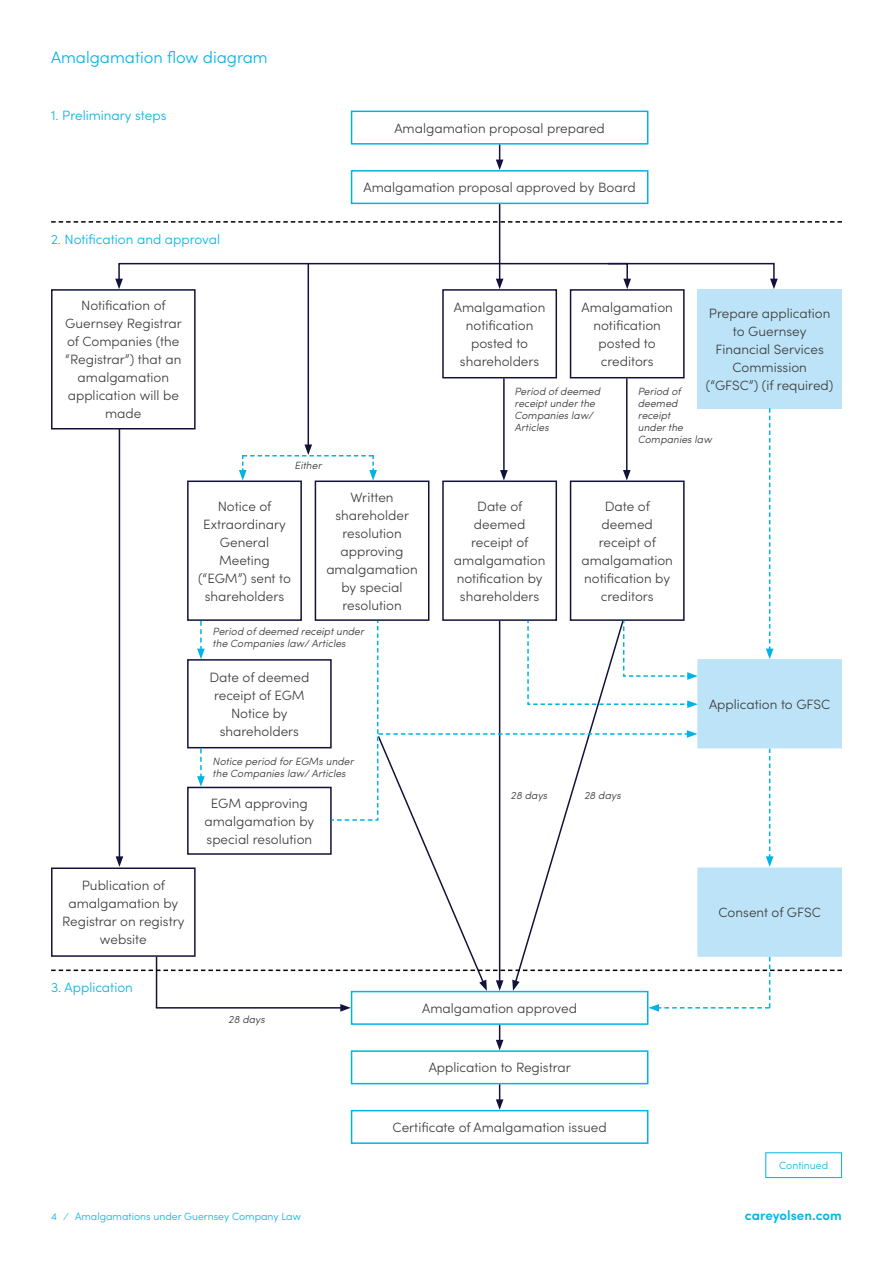
<style>
.page{position:relative;width:893px;height:1263px;background:#fff}
.page>*{position:absolute;margin:0;border:0;box-sizing:border-box;transform-origin:0 0}
.t1{font:300 16.5px "Sofia Pro";color:#00b4e5}
.t2{font:300 13.5px/18px "Sofia Pro";color:#3c3c3b;text-align:center}
.t3{font:300 13.5px "Sofia Pro";color:#00b4e5}
.t4{font:600 13.5px "Sofia Pro";color:#00b4e5}
.t5{font:italic 300 10.5px/12px "Sofia Pro";color:#3c3c3b}
.t6{font:300 10.5px "Sofia Pro";color:#00b4e5}
</style>
<div class="page">
<div style="left:351px;top:111px;width:297px;height:34px;border:2px solid #00b4e5"></div>
<div style="left:351px;top:991px;width:297px;height:34px;border:2px solid #00b4e5"></div>
<div style="left:351px;top:170px;width:297px;height:34px;border:2px solid #00b4e5"></div>
<div style="left:351px;top:1050px;width:297px;height:34px;border:2px solid #00b4e5"></div>
<div style="left:351px;top:1110px;width:297px;height:34px;border:2px solid #00b4e5"></div>
<div style="left:442px;top:289px;width:115px;height:89px;border:2px solid #13123a"></div>
<div style="left:570px;top:289px;width:115px;height:89px;border:2px solid #13123a"></div>
<div style="left:697px;top:289px;width:145px;height:119px;background:#bce3f7"></div>
<div style="left:51px;top:289px;width:145px;height:140px;border:2px solid #13123a"></div>
<svg style="left:496px;top:145px;width:7px;height:25px"></svg>
<svg style="left:496px;top:1025px;width:7px;height:25px"></svg>
<svg style="left:496px;top:1084px;width:7px;height:26px"></svg>
<div style="left:118px;top:263px;width:510px;height:19px;border:2px solid #13123a"></div>
<svg style="left:115px;top:279px;width:8px;height:10px"></svg>
<svg style="left:607px;top:262px;width:171px;height:27px"></svg>
<hr style="left:308px;top:264px;width:1px;height:183px;background:#13123a">
<hr style="left:499px;top:204px;width:1px;height:77px;background:#13123a">
<svg style="left:496px;top:279px;width:7px;height:10px"></svg>
<hr style="left:503px;top:378px;width:2px;height:94px;background:#13123a">
<hr style="left:626px;top:378px;width:1px;height:94px;background:#13123a">
<svg style="left:51px;top:408px;width:791px;height:604px"></svg>
<svg style="left:51px;top:221px;width:791px;height:2px"></svg>
<div style="left:765px;top:1152px;width:77px;height:26px;border:1px solid #00b4e5"></div>
<p class="t1" style="left:51px;top:45px;width:218px">Amalgamation flow diagram</p>
<p class="t3" style="left:51px;top:106px;width:117px">1. Preliminary steps</p>
<p class="t3" style="left:51px;top:229px;width:171px">2. Notification and approval</p>
<p class="t2" style="left:65px;top:296px;width:118px">Notification of<br>Guernsey Registrar of Companies (the “Registrar”) that an amalgamation application will be made</p>
<p class="t5" style="left:294px;top:459px;width:29px">Either</p>
<p class="t2" style="left:394px;top:118px;width:212px">Amalgamation proposal prepared</p>
<p class="t2" style="left:364px;top:178px;width:274px">Amalgamation proposal approved by Board</p>
<p class="t2" style="left:454px;top:297px;width:93px">Amalgamation notification posted to shareholders</p>
<p class="t2" style="left:581px;top:297px;width:93px">Amalgamation notification posted to creditors</p>
<p class="t2" style="left:706px;top:303px;width:129px">Prepare application to Guernsey<br>Financial Services<br>Commission (“GFSC”) (if required)</p>
<p class="t5" style="left:514px;top:384px;width:87px">Period of deemed receipt under the<br>Companies law/<br>Articles</p>
<p class="t5" style="left:638px;top:384px;width:75px">Period of deemed receipt<br>under the<br>Companies law</p>
<p class="t2" style="left:62px;top:875px;width:124px">Publication of amalgamation by<br>Registrar on registry website</p>
<p class="t2" style="left:198px;top:496px;width:94px">Notice of<br>Extraordinary<br>General<br>Meeting (“EGM”) sent to shareholders</p>
<p class="t2" style="left:326px;top:487px;width:93px">Written shareholder resolution approving amalgamation by special resolution</p>
<p class="t5" style="left:213px;top:625px;width:153px">Period of deemed receipt under the Companies law/ Articles</p>
<p class="t2" style="left:209px;top:667px;width:101px">Date of deemed receipt of EGM<br>Notice by shareholders</p>
<p class="t5" style="left:213px;top:754px;width:143px">Notice period for EGMs under the Companies law/ Articles</p>
<p class="t2" style="left:204px;top:793px;width:111px">EGM approving amalgamation by special resolution</p>
<p class="t2" style="left:454px;top:496px;width:93px">Date of deemed receipt of amalgamation notification by shareholders</p>
<p class="t2" style="left:581px;top:496px;width:93px">Date of deemed receipt of amalgamation notification by creditors</p>
<p class="t5" style="left:511px;top:788px;width:38px">28 days</p>
<p class="t5" style="left:584px;top:788px;width:38px">28 days</p>
<p class="t3" style="left:51px;top:978px;width:83px">3. Application</p>
<p class="t5" style="left:228px;top:1012px;width:38px">28 days</p>
<p class="t2" style="left:422px;top:998px;width:156px">Amalgamation approved</p>
<p class="t2" style="left:429px;top:1058px;width:144px">Application to Registrar</p>
<p class="t2" style="left:393px;top:1117px;width:216px">Certificate of Amalgamation issued</p>
<p class="t2" style="left:709px;top:694px;width:123px">Application to GFSC</p>
<p class="t2" style="left:718px;top:902px;width:104px">Consent of GFSC</p>
<p class="t6" style="left:779px;top:1158px;width:50px">Continued</p>
<p class="t6" style="left:51px;top:1209px;width:251px">4 ⁄ Amalgamations under Guernsey Company Law</p>
<p class="t4" style="left:745px;top:1205px;width:99px">careyolsen.com</p>
</div>
